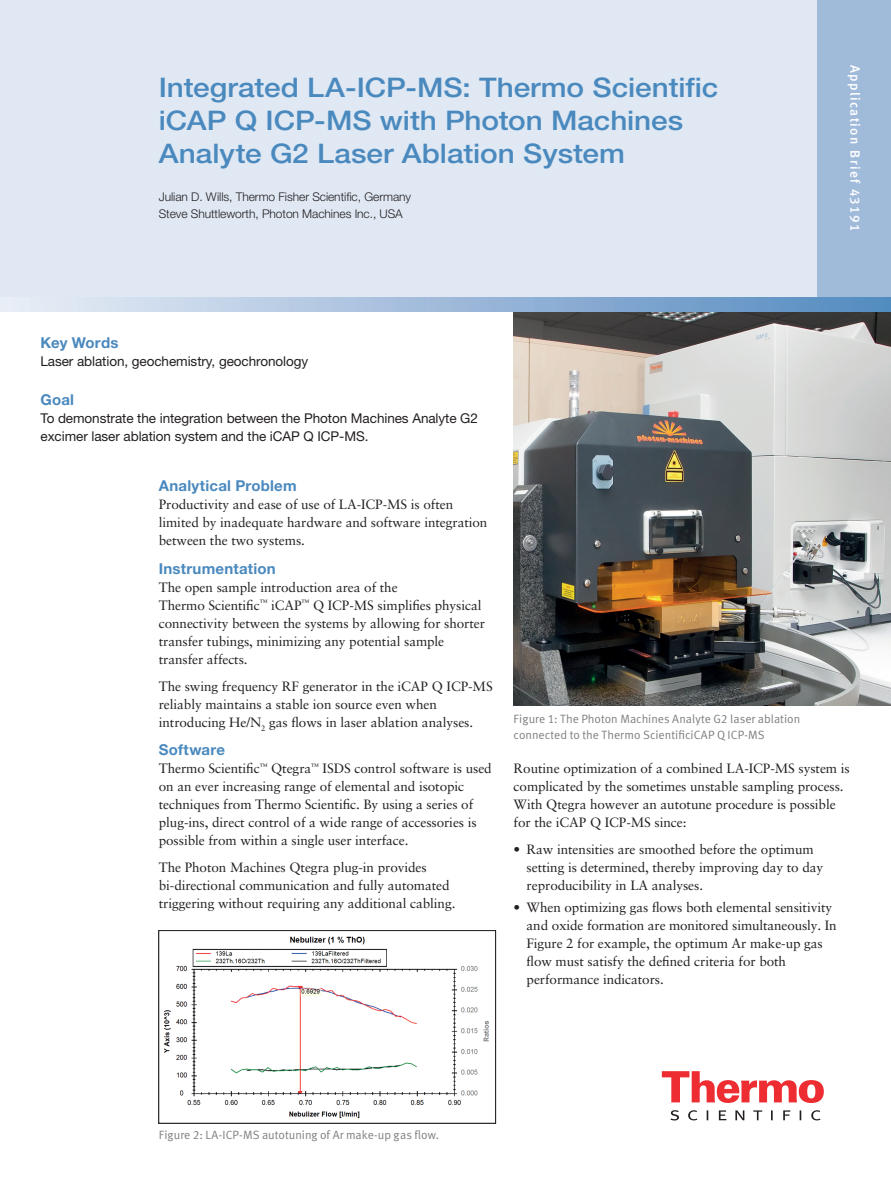
<style>
.page{position:relative;width:891px;height:1188px;background:#fff}
.page>*{position:absolute;margin:0;border:0;box-sizing:border-box;transform-origin:0 0}
.t1{font:500 27px/33px "Helvetica Neue LT Std";letter-spacing:-.005em;color:#4a89be;scale:1.1 1}
.t2{font:700 15px "Helvetica Neue LT Std";letter-spacing:.015em;color:#4a89be}
.t3{font:13.5px/18px "Sabon";letter-spacing:-.005em;color:#231f20}
.t4{font:13.5px/18px "Helvetica Neue LT Std";letter-spacing:-.005em;color:#231f20}
.t5{font:13.5px "Meta Medium LF";letter-spacing:.1em;color:#fff}
.t6{font:12px/16.5px "Meta Normal LF";color:#808083}
.t7{font:300 12px/16.5px "Helvetica Neue LT Std";letter-spacing:-.005em;color:#231f20}
</style>
<div class="page">
<img style="left:514px;top:312px;width:377px;height:393px">
<div style="left:0;top:0;width:891px;height:303px;background:#dfe8f3"></div>
<div style="left:817px;top:0;width:74px;height:303px;background:#a0bada"></div>
<svg style="left:0;top:297px;width:891px;height:15px;background:#9ebbda"></svg>
<svg style="left:662px;top:1071px;width:162px;height:32px"></svg>
<svg style="left:670px;top:1110px;width:151px;height:10px"></svg>
<img style="left:164px;top:936px;width:325px;height:183px">
<div style="left:158px;top:930px;width:338px;height:194px;border:1px solid #231f20"></div>
<h1 class="t1" style="left:159px;top:71px;width:510px">Integrated LA-ICP-MS: Thermo Scientific iCAP Q ICP-MS with Photon Machines<br>Analyte G2 Laser Ablation System</h1>
<p class="t7" style="left:159px;top:188px;width:254px">Julian D. Wills, Thermo Fisher Scientific, Germany<br>Steve Shuttleworth, Photon Machines Inc., USA</p>
<p class="t5" style="left:863px;top:65px;width:168px;rotate:90deg">Application Brief 43191</p>
<p class="t2" style="left:40px;top:334px;width:80px">Key Words</p>
<p class="t4" style="left:40px;top:352px;width:269px">Laser ablation, geochemistry, geochronology</p>
<p class="t2" style="left:40px;top:391px;width:35px">Goal</p>
<p class="t4" style="left:40px;top:409px;width:439px">To demonstrate the integration between the Photon Machines Analyte G2 excimer laser ablation system and the iCAP Q ICP-MS.</p>
<p class="t2" style="left:159px;top:477px;width:139px">Analytical Problem</p>
<p class="t3" style="left:159px;top:496px;width:330px">Productivity and ease of use of LA-ICP-MS is often limited by inadequate hardware and software integration between the two systems.</p>
<p class="t2" style="left:159px;top:559px;width:119px">Instrumentation</p>
<p class="t3" style="left:159px;top:578px;width:328px">The open sample introduction area of the<br>Thermo Scientific<sup>™</sup> iCAP<sup>™</sup> Q ICP-MS simplifies physical connectivity between the systems by allowing for shorter transfer tubings, minimizing any potential sample transfer affects.</p>
<p class="t3" style="left:159px;top:677px;width:336px">The swing frequency RF generator in the iCAP Q ICP-MS reliably maintains a stable ion source even when introducing He/N<sub>2</sub> gas flows in laser ablation analyses.</p>
<p class="t2" style="left:159px;top:741px;width:68px">Software</p>
<p class="t3" style="left:159px;top:760px;width:334px">Thermo Scientific<sup>™</sup> Qtegra<sup>™</sup> ISDS control software is used on an ever increasing range of elemental and isotopic techniques from Thermo Scientific. By using a series of plug-ins, direct control of a wide range of accessories is possible from within a single user interface.</p>
<p class="t3" style="left:159px;top:859px;width:298px">The Photon Machines Qtegra plug-in provides bi-directional communication and fully automated triggering without requiring any additional cabling.</p>
<p class="t6" style="left:514px;top:710px;width:288px">Figure 1: The Photon Machines Analyte G2 laser ablation connected to the Thermo ScientificiCAP Q ICP-MS</p>
<p class="t3" style="left:514px;top:759px;width:338px">Routine optimization of a combined LA-ICP-MS system is complicated by the sometimes unstable sampling process.<br>With Qtegra however an autotune procedure is possible for the iCAP Q ICP-MS since:</p>
<p class="t3" style="left:527px;top:840px;width:298px;text-indent:-13px">• Raw intensities are smoothed before the optimum setting is determined, thereby improving day to day reproducibility in LA analyses.</p>
<p class="t3" style="left:527px;top:899px;width:311px;text-indent:-13px">• When optimizing gas flows both elemental sensitivity and oxide formation are monitored simultaneously. In Figure 2 for example, the optimum Ar make-up gas flow must satisfy the defined criteria for both performance indicators.</p>
<p class="t6" style="left:159px;top:1127px;width:282px">Figure 2: LA-ICP-MS autotuning of Ar make-up gas flow.</p>
</div>
